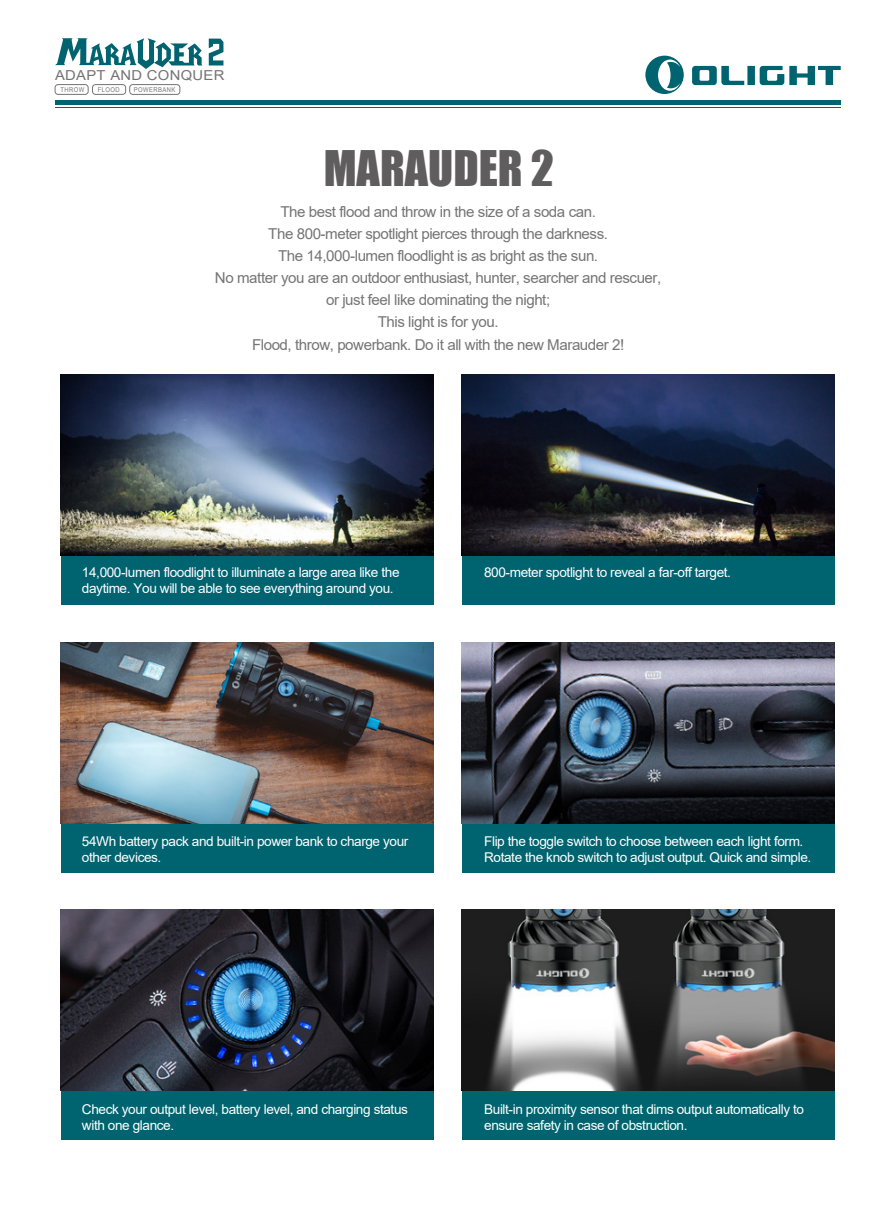
<style>
.page{position:relative;width:893px;height:1212px;background:#fff}
.page>*{position:absolute;margin:0;border:0;box-sizing:border-box;transform-origin:0 0}
.t1{font:45.15px "Impact";color:#5f5d5d}
.t2{font:15px/22.2px "Arial";letter-spacing:-.03em;color:#767576;text-align:center}
.t3{font:13.65px "Arial";letter-spacing:.02em;color:#757475;scale:1.08 1}
.t4{font:13.5px/16.2px "Arial";letter-spacing:-.03em;color:#fff}
.t5{font:6.6px "Arial Narrow";letter-spacing:.06em;color:#757475;scale:1.08 1}
</style>
<div class="page">
<svg style="left:692px;top:66px;width:149px;height:19px"></svg>
<svg style="left:645px;top:56px;width:39px;height:38px"></svg>
<hr style="left:55px;top:100px;width:786px;height:4px;background:#006370">
<hr style="left:55px;top:107px;width:786px;height:1px;background:#006370">
<div style="left:61px;top:555px;width:373px;height:50px;background:#006370"></div>
<div style="left:462px;top:555px;width:373px;height:50px;background:#006370"></div>
<img style="left:61px;top:375px;width:373px;height:180px">
<div style="left:61px;top:823px;width:373px;height:50px;background:#006370"></div>
<div style="left:462px;top:823px;width:373px;height:50px;background:#006370"></div>
<img style="left:61px;top:643px;width:373px;height:180px">
<div style="left:61px;top:1090px;width:373px;height:50px;background:#006370"></div>
<div style="left:462px;top:1090px;width:373px;height:50px;background:#006370"></div>
<img style="left:61px;top:910px;width:373px;height:180px">
<img style="left:462px;top:910px;width:373px;height:180px">
<div style="left:92px;top:84px;width:34px;height:11px;border:1px solid #757475;border-radius:3px"></div>
<div style="left:130px;top:84px;width:50px;height:11px;border:1px solid #757475;border-radius:3px"></div>
<div style="left:55px;top:84px;width:33px;height:11px;border:1px solid #757475;border-radius:3px"></div>
<svg style="left:55px;top:38px;width:147px;height:31px"></svg>
<svg style="left:209px;top:39px;width:14px;height:26px"></svg>
<img style="left:462px;top:375px;width:373px;height:180px">
<img style="left:462px;top:643px;width:373px;height:180px">
<p class="t3" style="left:55px;top:66px;width:158px">ADAPT AND CONQUER</p>
<p class="t5" style="left:61px;top:85px;width:24px">THROW</p>
<p class="t5" style="left:98px;top:85px;width:22px">FLOOD</p>
<p class="t5" style="left:134px;top:85px;width:40px">POWERBANK</p>
<h1 class="t1" style="left:324px;top:133px;width:232px">MARAUDER 2</h1>
<p class="t2" style="left:215px;top:200px;width:448px">The best flood and throw in the size of a soda can.<br>The 800-meter spotlight pierces through the darkness.<br>The 14,000-lumen floodlight is as bright as the sun.<br>No matter you are an outdoor enthusiast, hunter, searcher and rescuer, or just feel like dominating the night;<br>This light is for you.<br>Flood, throw, powerbank. Do it all with the new Marauder 2!</p>
<p class="t4" style="left:82px;top:564px;width:319px">14,000-lumen floodlight to illuminate a large area like the daytime. You will be able to see everything around you.</p>
<p class="t4" style="left:484px;top:564px;width:248px">800-meter spotlight to reveal a far-off target.</p>
<p class="t4" style="left:82px;top:833px;width:328px">54Wh battery pack and built-in power bank to charge your other devices.</p>
<p class="t4" style="left:484px;top:833px;width:329px">Flip the toggle switch to choose between each light form.<br>Rotate the knob switch to adjust output. Quick and simple.</p>
<p class="t4" style="left:82px;top:1101px;width:327px">Check your output level, battery level, and charging status with one glance.</p>
<p class="t4" style="left:484px;top:1101px;width:321px">Built-in proximity sensor that dims output automatically to ensure safety in case of obstruction.</p>
</div>
